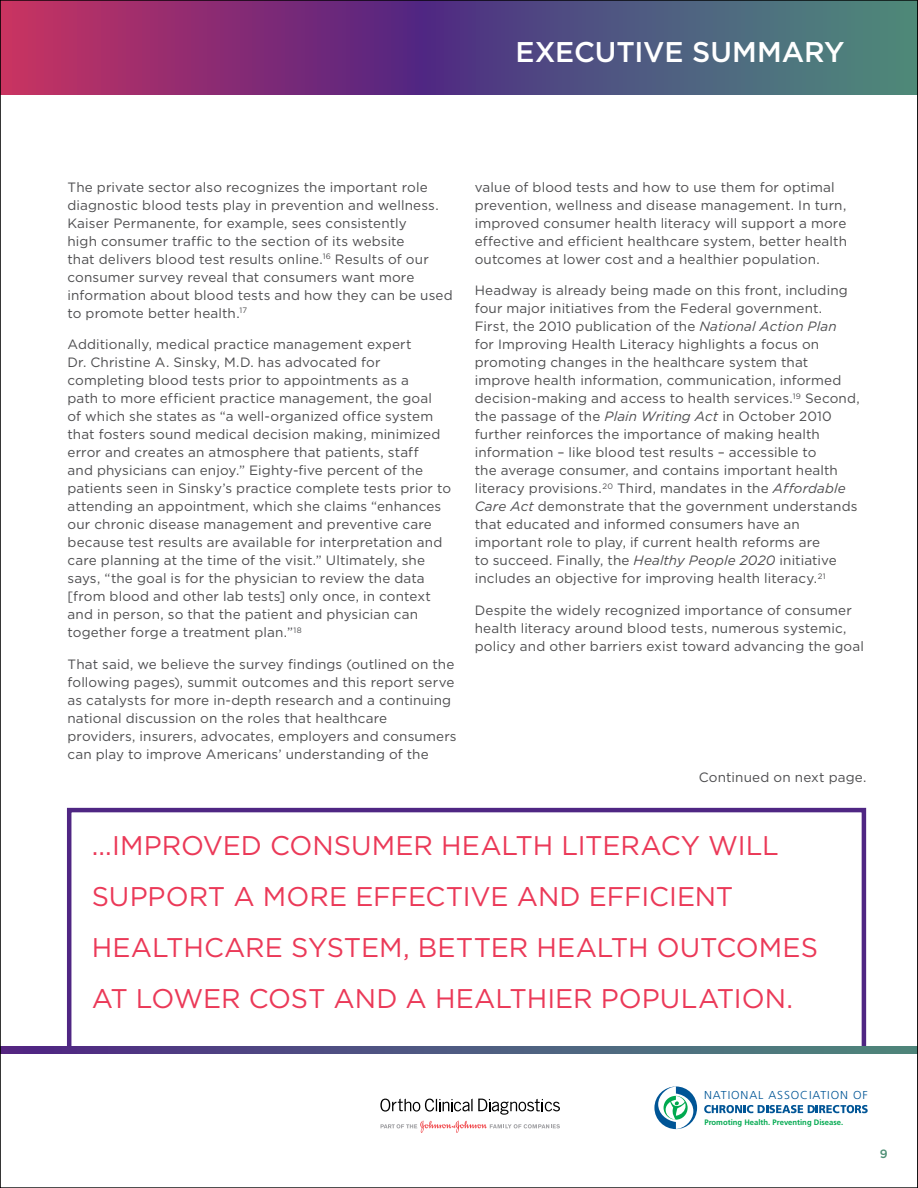
<style>
.page{position:relative;width:918px;height:1188px;background:#fff}
.page>*{position:absolute;margin:0;border:0;box-sizing:border-box;transform-origin:0 0}
.t1{font:500 28.5px "Gotham";letter-spacing:-.005em;color:#fff}
.t2{font:27px/51px "Gotham";letter-spacing:.15em;color:#eb3958}
.t3{font:13.5px/18px "Gotham";letter-spacing:.01em;color:#4d4d4f}
.t4{font:500 12px "Gotham";color:#4d8f75}
.t5{font:300 11.55px "Frutiger";letter-spacing:.075em;color:#005596}
.t6{font:700 7.95px "Frutiger";color:#00a94f}
.s1{font-style:italic}
</style>
<div class="page">
<svg style="left:380px;top:1121px;width:180px;height:12px"></svg>
<svg style="left:380px;top:1099px;width:180px;height:16px"></svg>
<svg style="left:2px;top:2px;width:914px;height:92px;background:#6b4679"></svg>
<svg style="left:704px;top:1105px;width:164px;height:8px"></svg>
<svg style="left:654px;top:1086px;width:43px;height:43px"></svg>
<div style="left:67px;top:808px;width:799px;height:244px;border:4px solid #4f2683"></div>
<svg style="left:2px;top:1047px;width:914px;height:6px;background:#4e5980"></svg>
<svg style="left:0;top:0;width:1px;height:1188px"></svg>
<h1 class="t1" style="left:515px;top:35px;width:331px">EXECUTIVE SUMMARY</h1>
<p class="t3" style="left:67px;top:178px;width:387px">The private sector also recognizes the important role diagnostic blood tests play in prevention and wellness.<br>Kaiser Permanente, for example, sees consistently<br>high consumer traffic to the section of its website<br>that delivers blood test results online.<sup>16</sup> Results of our consumer survey reveal that consumers want more information about blood tests and how they can be used to promote better health.<sup>17</sup></p>
<p class="t3" style="left:68px;top:335px;width:385px">Additionally, medical practice management expert<br>D r. Christine A. Sinsky, M.D. has advocated for completing blood tests prior to appointments as a<br>path to more efficient practice management, the goal<br>of which she states as “a well-organized office system that fosters sound medical decision making, minimized error and creates an atmosphere that patients, staff<br>and physicians can enjoy.” Eighty-five percent of the patients seen in Sinsky’s practice complete tests prior to attending an appointment, which she claims “enhances our chronic disease management and preventive care because test results are available for interpretation and care planning at the time of the visit.” U ltimately, she says, “the goal is for the physician to review the data [from blood and other lab tests] only once, in context and in person, so that the patient and physician can together forge a treatment plan.”<sup>18</sup></p>
<p class="t3" style="left:68px;top:655px;width:391px">That said, we believe the survey findings (outlined on the following pages), summit outcomes and this report serve as catalysts for more in-depth research and a continuing national discussion on the roles that healthcare providers, insurers, advocates, employers and consumers can play to improve Americans’ understanding of the</p>
<p class="t3" style="left:475px;top:178px;width:374px">value of blood tests and how to use them for optimal prevention, wellness and disease management. In turn, improved consumer health literacy will support a more effective and efficient healthcare system, better health outcomes at lower cost and a healthier population.</p>
<p class="t3" style="left:475px;top:281px;width:387px">Headway is already being made on this front, including four major initiatives from the Federal government.<br>First, the 2010 publication of the <span class="s1">National Action Plan<br></span>for Improving Health Literacy highlights a focus on promoting changes in the healthcare system that improve health information, communication, informed decision-making and access to health services.<sup>19</sup> Second, the passage of the <span class="s1">Plain Writing Act</span> in October 2010 further reinforces the importance of making health information – like blood test results – accessible to<br>the average consumer, and contains important health literacy provisions.<sup>20</sup> Third, mandates in the <span class="s1">Affordable Care Act</span> demonstrate that the government understands that educated and informed consumers have an important role to play, if current health reforms are<br>to succeed. Finally, the <span class="s1">Healthy People 2020</span> initiative includes an objective for improving health literacy.<sup>21</sup></p>
<p class="t3" style="left:475px;top:601px;width:391px">Despite the widely recognized importance of consumer health literacy around blood tests, numerous systemic, policy and other barriers exist toward advancing the goal</p>
<p class="t3" style="left:699px;top:768px;width:169px">Continued on next page.</p>
<h2 class="t2" style="left:92px;top:820px;width:689px;text-indent:70px">roved consum er h ealth literacy wi ll support a more effective and effici</h2>
<h2 class="t2" style="left:92px;top:820px;width:37px">...imp</h2>
<h2 class="t2" style="left:92px;top:871px;width:728px;text-indent:585px">ent<br>h ealthcare system , b etter h ealth outcom es at lower cost and a h ealthi er populati on.</h2>
<p class="t5" style="left:704px;top:1088px;width:165px">NATIONAL ASSOCIATION OF</p>
<p class="t6" style="left:704px;top:1118px;width:140px">Promoting Health. Preventing Disease.</p>
<p class="t4" style="left:880px;top:1146px;width:9px">9</p>
</div>
